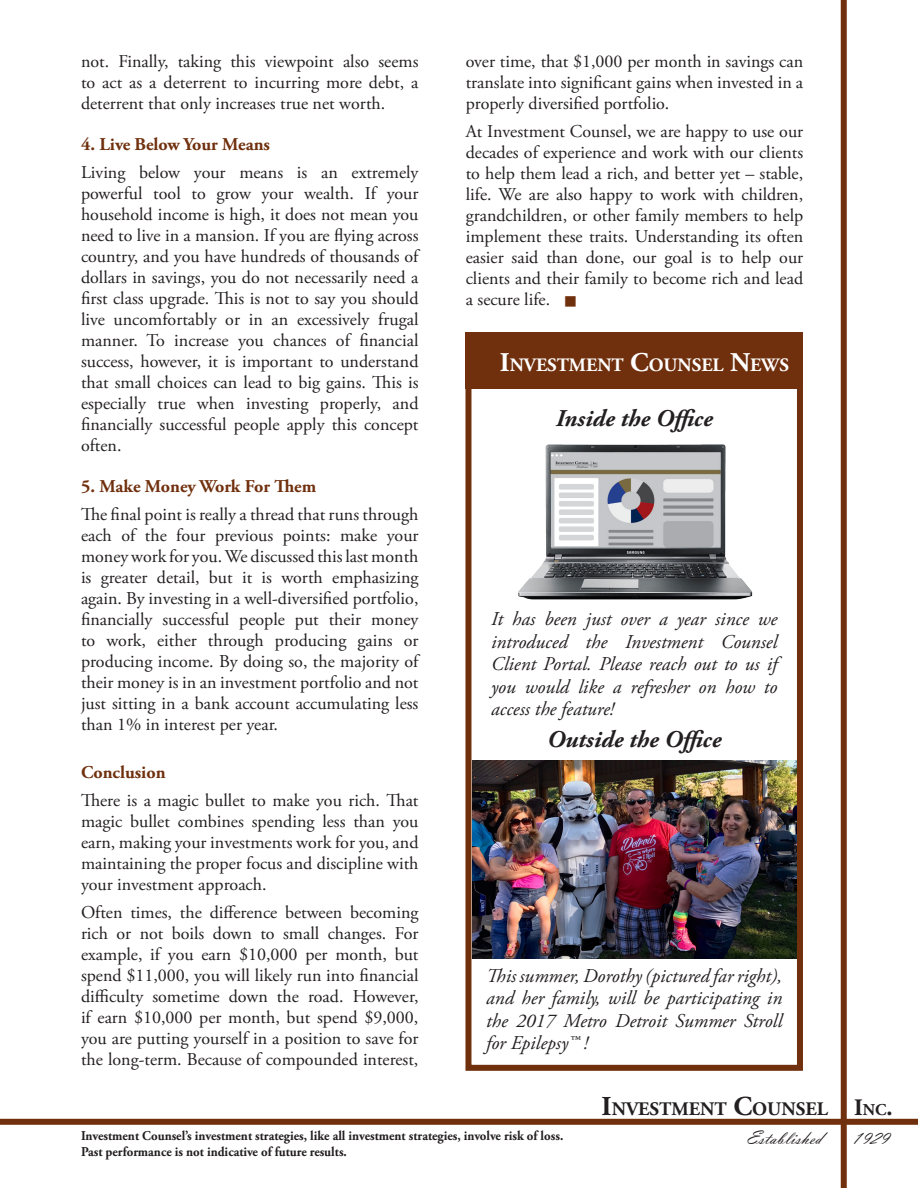
<style>
.page{position:relative;width:918px;height:1188px;background:#fff}
.page>*{position:absolute;margin:0;border:0;box-sizing:border-box;transform-origin:0 0}
.t1{font:italic 700 24px "Adobe Garamond Pro";color:#231f20}
.t2{font:19.8px "Vladimir Script";color:#231f20}
.t3{font:italic 19.5px/22.5px "Adobe Garamond Pro";color:#231f20;text-align:justify}
.t4{font:700 19.05px "Adobe Garamond Pro";color:#231f20}
.t5{font:700 18.9px "Adobe Garamond Pro";color:#fff}
.t6{font:18px/21px "Adobe Garamond Pro";color:#231f20;text-align:justify}
.t7{font:700 18px "Adobe Garamond Pro";color:#70300e}
.t8{font:700 13.5px "Adobe Garamond Pro";color:#231f20;scale:.95 1}
.s1{color:#70300e}
.s2{font-size:27px}
.s3{font-size:27.3px}
.s4{font-size:23.55px}
.s5{font-size:16.5px}
</style>
<div class="page">
<div style="left:841px;top:0;width:6px;height:1188px;background:#70300e"></div>
<div style="left:0;top:1119px;width:918px;height:6px;background:#70300e"></div>
<div style="left:465px;top:333px;width:338px;height:738px;border:6px solid #70300e"></div>
<div style="left:465px;top:333px;width:338px;height:56px;background:#70300e"></div>
<img style="left:472px;top:760px;width:324px;height:198px">
<img style="left:518px;top:444px;width:235px;height:156px">
<p class="t6" style="left:81px;top:51px;width:339px">not. Finally, taking this viewpoint also seems to act as a deterrent to incurring more debt, a deterrent that only increases true net worth.</p>
<p class="t7" style="left:81px;top:134px;width:191px">4. Live Below Your Means</p>
<p class="t6" style="left:81px;top:162px;width:339px">Living below your means is an extremely powerful tool to grow your wealth. If your household income is high, it does not mean you need to live in a mansion. If you are flying across country, and you have hundreds of thousands of dollars in savings, you do not necessarily need a first class upgrade. This is not to say you should live uncomfortably or in an excessively frugal manner. To increase you chances of financial success, however, it is important to understand that small choices can lead to big gains. This is especially true when investing properly, and financially successful people apply this concept often.</p>
<p class="t7" style="left:81px;top:476px;width:237px">5. Make Money Work For Them</p>
<p class="t6" style="left:81px;top:504px;width:339px">The final point is really a thread that runs through each of the four previous points: make your money work for you. We discussed this last month is greater detail, but it is worth emphasizing again. By investing in a well-diversified portfolio, financially successful people put their money to work, either through producing gains or producing income. By doing so, the majority of their money is in an investment portfolio and not just sitting in a bank account accumulating less than 1% in interest per year.</p>
<p class="t7" style="left:81px;top:762px;width:86px">Conclusion</p>
<p class="t6" style="left:81px;top:790px;width:339px">There is a magic bullet to make you rich. That magic bullet combines spending less than you earn, making your investments work for you, and maintaining the proper focus and discipline with your investment approach.</p>
<p class="t6" style="left:81px;top:902px;width:339px">Often times, the difference between becoming rich or not boils down to small changes. For example, if you earn $10,000 per month, but spend $11,000, you will likely run into financial difficulty sometime down the road. However, if earn $10,000 per month, but spend $9,000, you are putting yourself in a position to save for the long-term. Because of compounded interest,</p>
<p class="t6" style="left:466px;top:51px;width:339px">over time, that $1,000 per month in savings can translate into significant gains when invested in a properly diversified portfolio.</p>
<p class="t6" style="left:466px;top:121px;width:339px">At Investment Counsel, we are happy to use our decades of experience and work with our clients to help them lead a rich, and better yet – stable, life. We are also happy to work with children, grandchildren, or other family members to help implement these traits. Understanding its often easier said than done, our goal is to help our clients and their family to become rich and lead a secure life. <span class="s1">■</span></p>
<p class="t5" style="left:500px;top:354px;width:291px"><span class="s2">I</span>NVESTMENT <span class="s2">C</span>OUNSEL <span class="s2">N</span>EWS</p>
<p class="t1" style="left:556px;top:405px;width:158px">Inside the Office</p>
<p class="t3" style="left:491px;top:609px;width:288px">It has been just over a year since we introduced the Investment Counsel Client Portal. Please reach out to us if you would like a refresher on how to access the feature!</p>
<p class="t1" style="left:547px;top:726px;width:176px">Outside the Office</p>
<p class="t3" style="left:486px;top:965px;width:297px">This summer, Dorothy (pictured far right), and her family, will be participating in the 2017 Metro Detroit Summer Stroll for Epilepsy™ !</p>
<p class="t4" style="left:602px;top:1097px;width:292px"><span class="s3">I</span>NVESTMENT <span class="s3">C</span>OUNSEL <span class="s4">I</span><span class="s5">NC</span><span class="s4">.</span></p>
<p class="t8" style="left:81px;top:1127px;width:509px">Investment Counsel’s investment strategies, like all investment strategies, involve risk of loss.</p>
<p class="t2" style="left:747px;top:1126px;width:77px">Established</p>
<p class="t2" style="left:852px;top:1126px;width:38px">1929</p>
<p class="t8" style="left:81px;top:1144px;width:281px">Past performance is not indicative of future results.</p>
</div>
